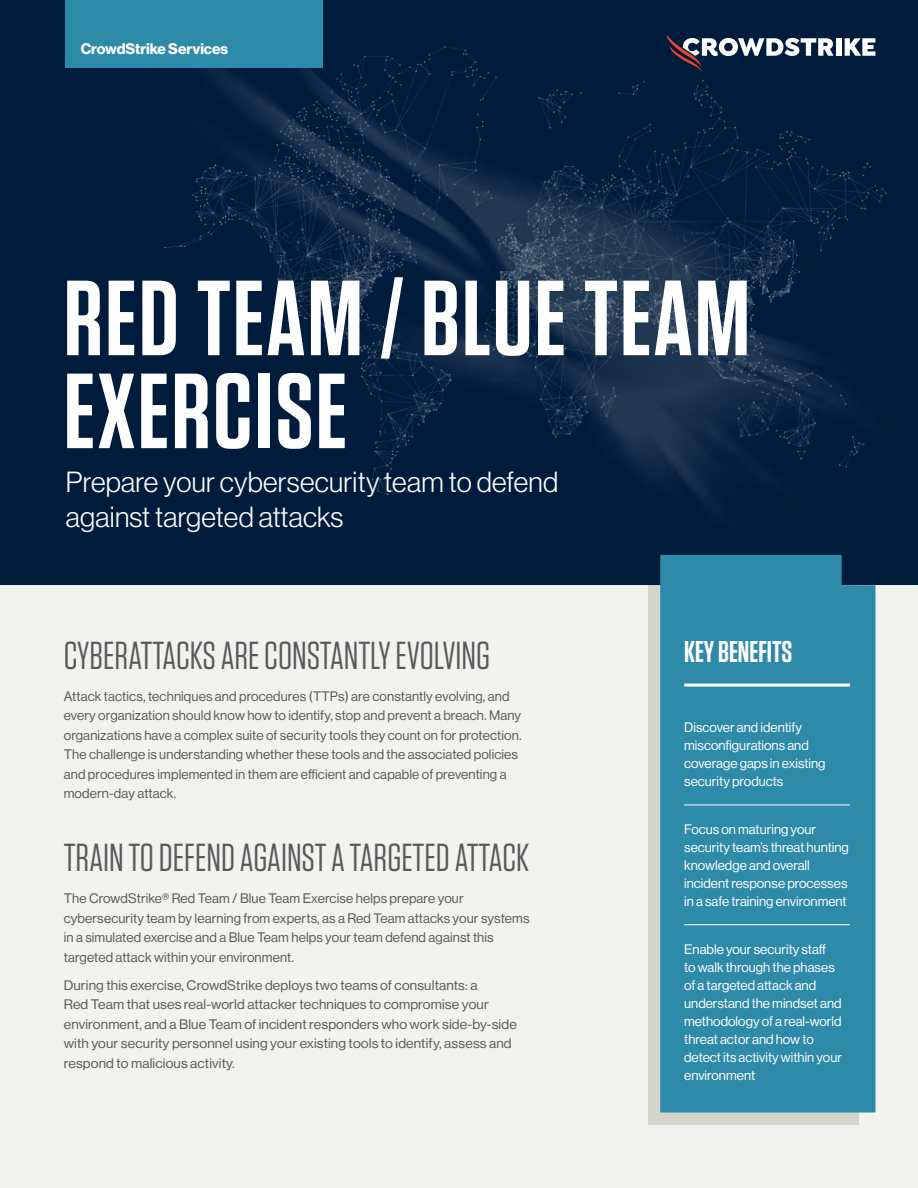
<style>
.page{position:relative;width:918px;height:1188px;background:#f2f2ee}
.page>*{position:absolute;margin:0;border:0;box-sizing:border-box;transform-origin:0 0}
.t1{font:600 106.5px/93px "Tungsten";letter-spacing:.02em;color:#fff}
.t2{font:39px "Tungsten";color:#58595b}
.t3{font:600 30px "Tungsten";color:#fff}
.t4{font:300 28.5px/34.5px "Haas Grot Disp 45";letter-spacing:.01em;color:#fff}
.t5{font:700 15px "Haas Grot Disp 75";color:#fff}
.t6{font:13.5px/19.5px "Haas Grot Disp 55 Roman";letter-spacing:.01em;color:#58595b}
.t7{font:13.5px/18px "Haas Grot Disp 55 Roman";color:#fff}
.t8{font:13.5px/19.5px "Haas Grot Disp 55 Roman";letter-spacing:.01em;color:#58595b;scale:1.04 1}
</style>
<div class="page">
<div style="left:648px;top:585px;width:211px;height:539px;background:#d6d5cb"></div>
<div style="left:0;top:0;width:918px;height:584px;background:#001c3c"></div>
<img style="left:164px;top:34px;width:723px;height:468px">
<div style="left:65px;top:0;width:258px;height:68px;background:#2e8aa9"></div>
<div style="left:660px;top:555px;width:215px;height:558px;background:#2e8aa9"></div>
<hr style="left:684px;top:684px;width:166px;height:3px;background:#fff">
<hr style="left:684px;top:805px;width:166px;height:1px;background:#fff">
<hr style="left:684px;top:924px;width:166px;height:1px;background:#fff">
<div style="left:836px;top:38px;width:5px;height:18px;background:#fff"></div>
<svg style="left:845px;top:38px;width:30px;height:18px"></svg>
<svg style="left:666px;top:35px;width:167px;height:37px"></svg>
<p class="t5" style="left:81px;top:39px;width:149px">CrowdStrike Services</p>
<h1 class="t1" style="left:64px;top:274px;width:688px">RED TEAM / BLUE TEAM<br>EXERCISE</h1>
<h3 class="t4" style="left:66px;top:465px;width:494px">Prepare your cybersecurity team to defend against targeted attacks</h3>
<h2 class="t2" style="left:64px;top:635px;width:428px">CYBERATTACKS ARE CONSTANTLY EVOLVING</h2>
<p class="t6" style="left:64px;top:687px;width:459px">Attack tactics, techniques and procedures (TTPs) are constantly evolving, and every organization should know how to identify, stop and prevent a breach. Many organizations have a complex suite of security tools they count on for protection.<br>The challenge is understanding whether these tools and the associated policies and procedures implemented in them are efficient and capable of preventing a modern-day attack.</p>
<h2 class="t2" style="left:64px;top:837px;width:467px">TRAIN TO DEFEND AGAINST A TARGETED ATTACK</h2>
<p class="t6" style="left:64px;top:889px;width:467px">The CrowdStrike® Red Team / Blue Team Exercise helps prepare your cybersecurity team by learning from experts, as a Red Team attacks your systems in a simulated exercise and a Blue Team helps your team defend against this targeted attack within your environment.</p>
<p class="t8" style="left:64px;top:975px;width:437px">During this exercise, CrowdStrike deploys two teams of consultants: a<br>Red Team that uses real-world attacker techniques to compromise your environment, and a Blue Team of incident responders who work side-by-side with your security personnel using your existing tools to identify, assess and respond to malicious activity.</p>
<h3 class="t3" style="left:684px;top:636px;width:110px">KEY BENEFITS</h3>
<p class="t7" style="left:684px;top:718px;width:143px">Discover and identify misconfigurations and coverage gaps in existing security products</p>
<p class="t7" style="left:684px;top:820px;width:166px">Focus on maturing your security team’s threat hunting knowledge and overall incident response processes in a safe training environment</p>
<p class="t7" style="left:684px;top:940px;width:159px">Enable your security staff<br>to walk through the phases of a targeted attack and understand the mindset and methodology of a real-world threat actor and how to detect its activity within your environment</p>
</div>
